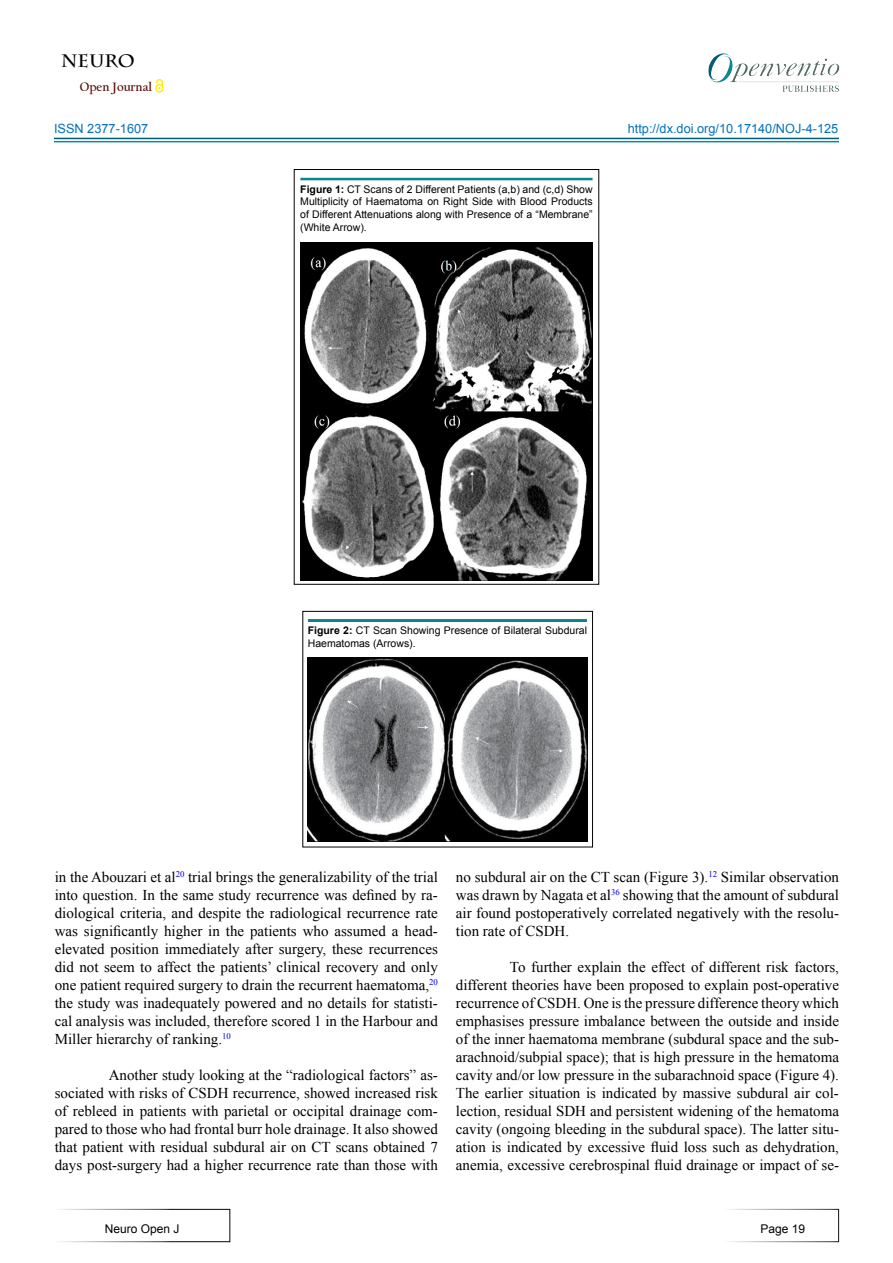
<style>
.page{position:relative;width:893px;height:1263px;background:#fff}
.page>*{position:absolute;margin:0;border:0;box-sizing:border-box;transform-origin:0 0}
.t1{font:700 18px "Charlemagne Std";color:#000}
.t2{font:15px/18px "Times New Roman";color:#000;text-align:justify}
.t3{font:12.75px "Arial";color:#0072bc}
.t4{font:12.75px "Arial";color:#0071bc}
.t5{font:700 12.75px "Californian FB";color:#580b05}
.t6{font:12px "Arial";color:#000}
.t7{font:10.5px/12.6px "Arial";color:#000}
.s1{font-weight:700}
</style>
<div class="page">
<hr style="left:54px;top:138px;width:785px;height:1px;background:#015d75">
<hr style="left:54px;top:141px;width:785px;height:1px;background:#0a8b93">
<svg style="left:155px;top:84px;width:9px;height:8px"></svg>
<svg style="left:156px;top:79px;width:7px;height:12px"></svg>
<img style="left:708px;top:53px;width:132px;height:39px">
<div style="left:54px;top:1209px;width:176px;height:33px;border:1px solid #fff"></div>
<div style="left:723px;top:1209px;width:116px;height:33px;border:1px solid #fff"></div>
<img style="left:308px;top:657px;width:279px;height:185px">
<div style="left:294px;top:606px;width:306px;height:17px;background:#f9f2f3;opacity:.75"></div>
<div style="left:303px;top:611px;width:290px;height:236px;border:1px solid #000"></div>
<img style="left:300px;top:243px;width:293px;height:337px">
<div style="left:287px;top:165px;width:318px;height:16px;background:#f9f2f3;opacity:.75"></div>
<p class="t1" style="left:61px;top:50px;width:75px">NEURO</p>
<p class="t5" style="left:80px;top:79px;width:74px">Open Journal</p>
<p class="t4" style="left:54px;top:120px;width:96px">ISSN 2377-1607</p>
<p class="t3" style="left:628px;top:121px;width:212px">http://dx.doi.org/10.17140/NOJ-4-125</p>
<p class="t7" style="left:300px;top:183px;width:294px;text-align:justify"><span class="s1">Figure 1:</span> CT Scans of 2 Different Patients (a,b) and (c,d) Show Multiplicity of Haematoma on Right Side with Blood Products of Different Attenuations along with Presence of a “Membrane” (White Arrow).</p>
<p class="t7" style="left:308px;top:624px;width:281px"><span class="s1">Figure 2:</span> CT Scan Showing Presence of Bilateral Subdural<br>Haematomas (Arrows).</p>
<p class="t2" style="left:55px;top:868px;width:385px">in the Abouzari et al<sup>20</sup> trial brings the generalizability of the trial into question. In the same study recurrence was defined by ra&shy;diological criteria, and despite the radiological recurrence rate was significantly higher in the patients who assumed a head&shy;elevated position immediately after surgery, these recurrences did not seem to affect the patients’ clinical recovery and only one patient required surgery to drain the recurrent haematoma,<sup>20 </sup>the study was inadequately powered and no details for statisti&shy;cal analysis was included, therefore scored 1 in the Harbour and Miller hierarchy of ranking.<sup>10</sup></p>
<p class="t2" style="left:55px;top:1066px;width:385px;text-indent:54px">Another study looking at the “radiological factors” as&shy;sociated with risks of CSDH recurrence, showed increased risk of rebleed in patients with parietal or occipital drainage com&shy;pared to those who had frontal burr hole drainage. It also showed that patient with residual subdural air on CT scans obtained 7 days post-surgery had a higher recurrence rate than those with</p>
<p class="t2" style="left:456px;top:868px;width:385px">no subdural air on the CT scan (Figure 3).<sup>12</sup> Similar observation was drawn by Nagata et al<sup>36</sup> showing that the amount of subdural air found postoperatively correlated negatively with the resolu&shy;tion rate of CSDH.</p>
<p class="t2" style="left:456px;top:958px;width:385px;text-indent:54px">To further explain the effect of different risk factors, different theories have been proposed to explain post-operative recurrence of CSDH. One is the pressure difference theory which emphasises pressure imbalance between the outside and inside of the inner haematoma membrane (subdural space and the sub&shy;arachnoid/subpial space); that is high pressure in the hematoma cavity and/or low pressure in the subarachnoid space (Figure 4).<br>The earlier situation is indicated by massive subdural air col&shy;lection, residual SDH and persistent widening of the hematoma cavity (ongoing bleeding in the subdural space). The latter situ&shy;ation is indicated by excessive fluid loss such as dehydration, anemia, excessive cerebrospinal fluid drainage or impact of se-</p>
<p class="t6" style="left:105px;top:1221px;width:76px">Neuro Open J</p>
<p class="t6" style="left:761px;top:1221px;width:46px">Page 19</p>
</div>
